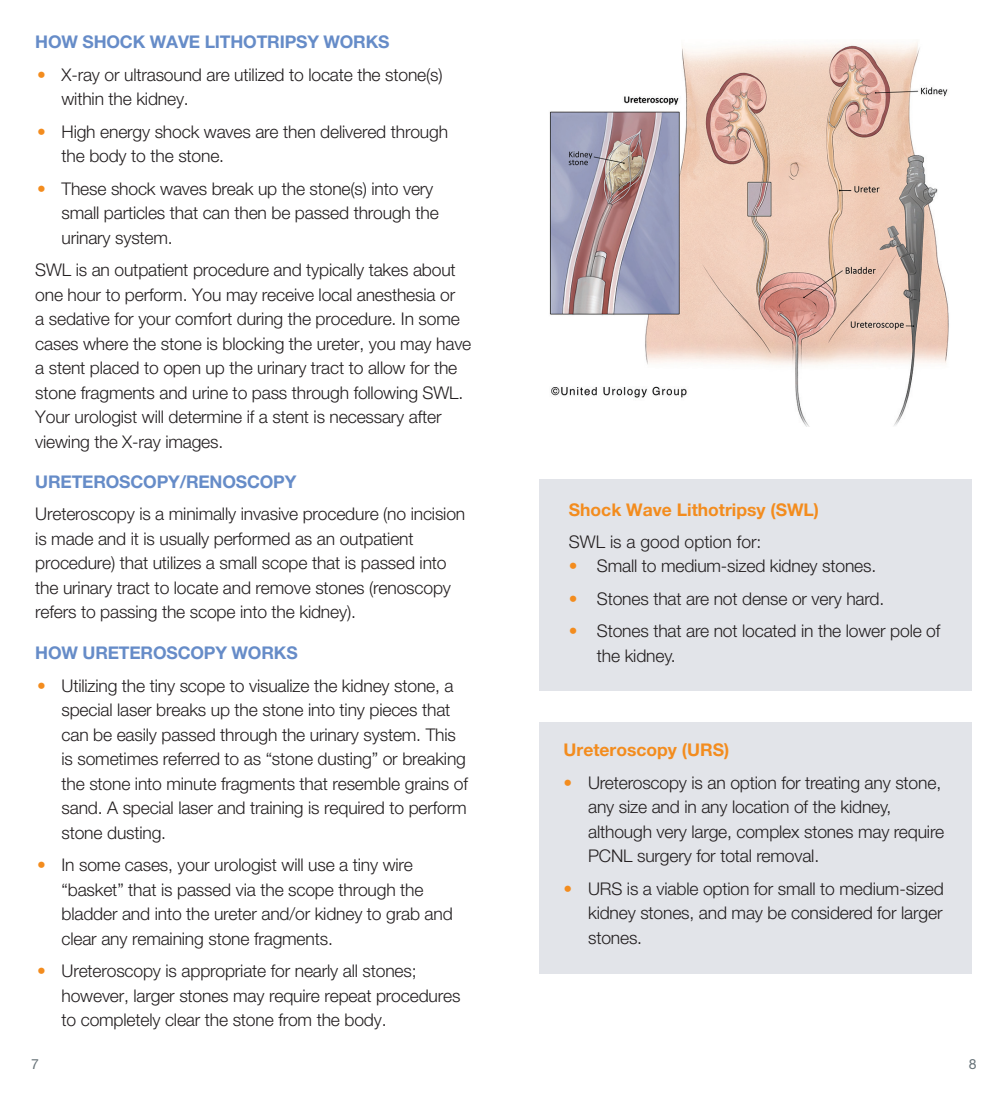
<style>
.page{position:relative;width:1008px;height:1103px;background:#fff}
.page>*{position:absolute;margin:0;border:0;box-sizing:border-box;transform-origin:0 0}
.Bro-Bullets{font:300 17.5px/24.5px "Helvetica Neue LT Pro";letter-spacing:-.01em;color:#231f20}
.body{font:300 17.5px/24.5px "Helvetica Neue LT Pro";letter-spacing:-.01em;color:#231f20}
.body-2{font:700 17.5px "Helvetica Neue LT Pro";letter-spacing:-.01em;color:#668cc8}
.body-3{font:700 17.5px "Helvetica Neue LT Pro";color:#f38c1e}
.H2-Caps-Blu{font:700 17.5px "Helvetica Neue LT Pro";letter-spacing:-.01em;color:#668cc8}
.t1{font:14px "Helvetica Neue LT Pro";color:#687379}
.s1{color:#f38c1e}
</style>
<div class="page">
<img style="left:549px;top:42px;width:400px;height:384px">
<div style="left:540px;top:479px;width:432px;height:211px;background:#e2e4e9"></div>
<div style="left:540px;top:722px;width:432px;height:252px;background:#e2e4e9"></div>
<p class="body-2" style="left:35px;top:31px;width:356px">HOW SHOCK WAVE LITHOTRIPSY WORKS</p>
<p class="Bro-Bullets" style="left:62px;top:62px;width:383px;text-indent:-24px"><span class="s1">•</span> X-ray or ultrasound are utilized to locate the stone(s) within the kidney.</p>
<p class="Bro-Bullets" style="left:62px;top:119px;width:388px;text-indent:-24px"><span class="s1">•</span> High energy shock waves are then delivered through the body to the stone.</p>
<p class="Bro-Bullets" style="left:62px;top:176px;width:379px;text-indent:-24px"><span class="s1">•</span> These shock waves break up the stone(s) into very small particles that can then be passed through the urinary system.</p>
<p class="body" style="left:35px;top:257px;width:438px">SWL is an outpatient procedure and typically takes about one hour to perform. You may receive local anesthesia or<br>a sedative for your comfort during the procedure. In some cases where the stone is blocking the ureter, you may have a stent placed to open up the urinary tract to allow for the stone fragments and urine to pass through following SWL.<br>Your urologist will determine if a stent is necessary after viewing the X-ray images.</p>
<p class="H2-Caps-Blu" style="left:35px;top:471px;width:263px">URETEROSCOPY/RENOSCOPY</p>
<p class="body" style="left:35px;top:501px;width:432px">Ureteroscopy is a minimally invasive procedure (no incision is made and it is usually performed as an outpatient procedure) that utilizes a small scope that is passed into the urinary tract to locate and remove stones (renoscopy refers to passing the scope into the kidney).</p>
<p class="body-2" style="left:35px;top:642px;width:264px">HOW URETEROSCOPY WORKS</p>
<p class="Bro-Bullets" style="left:62px;top:673px;width:408px;text-indent:-24px"><span class="s1">•</span> Utilizing the tiny scope to visualize the kidney stone, a special laser breaks up the stone into tiny pieces that can be easily passed through the urinary system. This is sometimes referred to as “stone dusting” or breaking the stone into minute fragments that resemble grains of sand. A special laser and training is required to perform stone dusting.</p>
<p class="Bro-Bullets" style="left:62px;top:852px;width:393px;text-indent:-24px"><span class="s1">•</span> In some cases, your urologist will use a tiny wire “basket” that is passed via the scope through the bladder and into the ureter and/or kidney to grab and clear any remaining stone fragments.</p>
<p class="Bro-Bullets" style="left:62px;top:958px;width:400px;text-indent:-24px"><span class="s1">•</span> Ureteroscopy is appropriate for nearly all stones; however, larger stones may require repeat procedures to completely clear the stone from the body.</p>
<p class="body-3" style="left:569px;top:498px;width:252px">Shock Wave Lithotripsy (SWL)</p>
<p class="body" style="left:569px;top:529px;width:194px">SWL is a good option for:</p>
<p class="Bro-Bullets" style="left:569px;top:553px;width:309px"><span class="s1">•</span> Small to medium-sized kidney stones.</p>
<p class="Bro-Bullets" style="left:569px;top:586px;width:317px"><span class="s1">•</span> Stones that are not dense or very hard.</p>
<p class="Bro-Bullets" style="left:597px;top:618px;width:345px;text-indent:-28px"><span class="s1">•</span> Stones that are not located in the lower pole of the kidney.</p>
<p class="body-3" style="left:564px;top:739px;width:167px">Ureteroscopy (URS)</p>
<p class="Bro-Bullets" style="left:588px;top:770px;width:358px;text-indent:-24px"><span class="s1">•</span> Ureteroscopy is an option for treating any stone, any size and in any location of the kidney, although very large, complex stones may require PCNL surgery for total removal.</p>
<p class="Bro-Bullets" style="left:588px;top:876px;width:357px;text-align:justify;text-indent:-24px"><span class="s1">•</span> URS is a viable option for small to medium-sized kidney stones, and may be considered for larger stones.</p>
<p class="t1" style="left:31px;top:1055px;width:9px">7</p>
<p class="t1" style="left:969px;top:1056px;width:9px">8</p>
</div>
